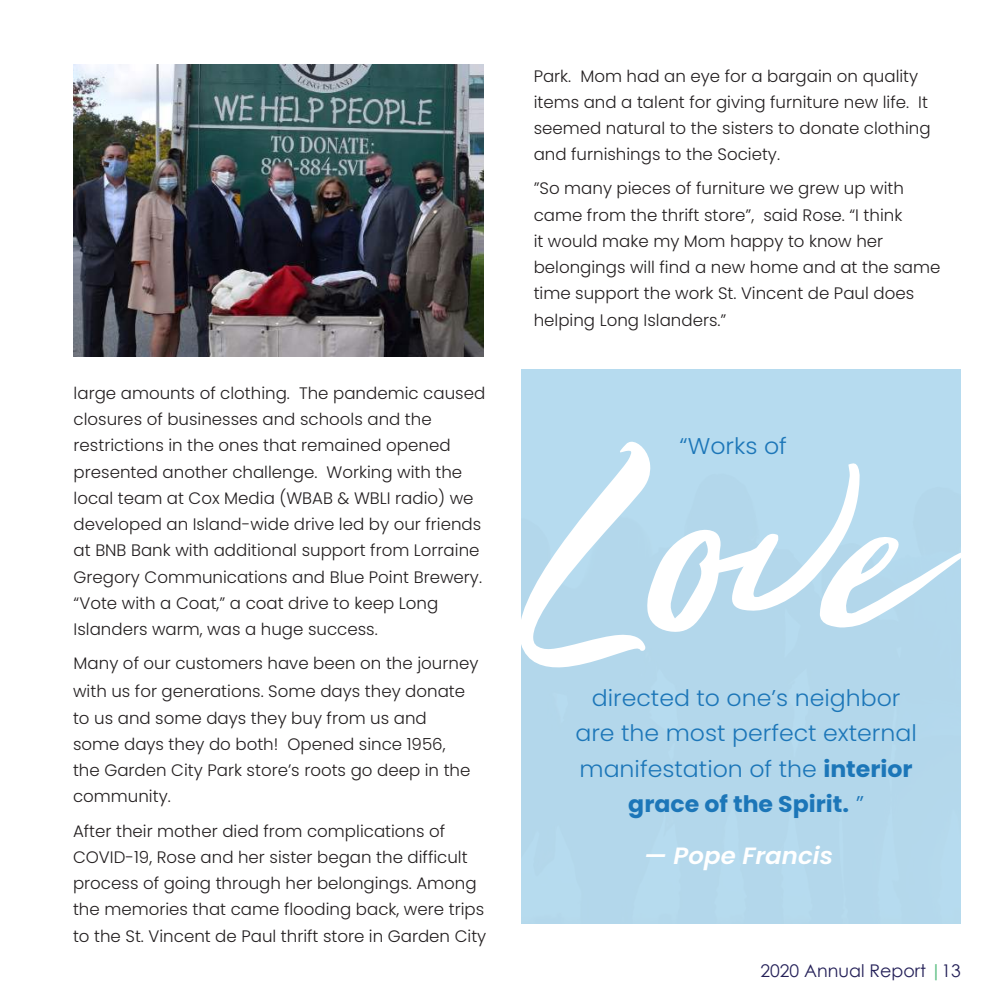
<style>
.page{position:relative;width:1008px;height:1008px;background:#fff}
.page>*{position:absolute;margin:0;border:0;box-sizing:border-box;transform-origin:0 0}
.t1{font:italic 600 23.62px "Poppins";color:#fff;scale:1.04 1}
.t2{font:300 22.75px/35.4px "Poppins";color:#1c76b8;text-align:center;scale:1.04 1}
.t3{font:17.5px "Century Gothic";color:#242058}
.t4{font:300 16.62px/26.2px "Poppins";color:#231f20}
.s1{font-weight:700}
.s2{font-weight:700;color:#5cbe82}
</style>
<div class="page">
<img style="left:73px;top:64px;width:411px;height:293px">
<div style="left:521px;top:441px;width:142px;height:229px;background:#b3d7eb"></div>
<div style="left:646px;top:456px;width:315px;height:182px;background:#b3d7ec"></div>
<p class="t4" style="left:74px;top:380px;width:413px">large amounts of clothing. The pandemic caused closures of businesses and schools and the restrictions in the ones that remained opened presented another challenge. Working with the local team at Cox Media (WBAB &amp; WBLI radio) we developed an Island-wide drive led by our friends at BNB Bank with additional support from Lorraine Gregory Communications and Blue Point Brewery. “Vote with a Coat,” a coat drive to keep Long Islanders warm, was a huge success.</p>
<p class="t4" style="left:74px;top:650px;width:406px">Many of our customers have been on the journey</p>
<p class="t4" style="left:73px;top:679px;width:399px">with us for generations. Some days they donate to us and some days they buy from us and some days they do both! Opened since 1956, the Garden City Park store’s roots go deep in the community.</p>
<p class="t4" style="left:73px;top:818px;width:415px">After their mother died from complications of COVID-19, Rose and her sister began the difficult process of going through her belongings. Among the memories that came flooding back, were trips to the St. Vincent de Paul thrift store in Garden City</p>
<p class="t4" style="left:534px;top:63px;width:398px">Park. Mom had an eye for a bargain on quality items and a talent for giving furniture new life. It seemed natural to the sisters to donate clothing and furnishings to the Society.</p>
<p class="t4" style="left:534px;top:176px;width:408px">”So many pieces of furniture we grew up with came from the thrift store”, said Rose. “I think<br>it would make my Mom happy to know her belongings will find a new home and at the same time support the work St. Vincent de Paul does helping Long Islanders.”</p>
<h2 class="t2" style="left:680px;top:429px;width:105px">“Works of</h2>
<h2 class="t2" style="left:575px;top:681px;width:330px">directed to one’s neighbor are the most perfect external manifestation of the <span class="s1">interior grace of the Spirit.</span> ”</h2>
<h1 class="t1" style="left:644px;top:842px;width:183px">— Pope Francis</h1>
<p class="t3" style="left:761px;top:960px;width:202px">2020 Annual Report <span class="s2">|</span>13</p>
</div>
